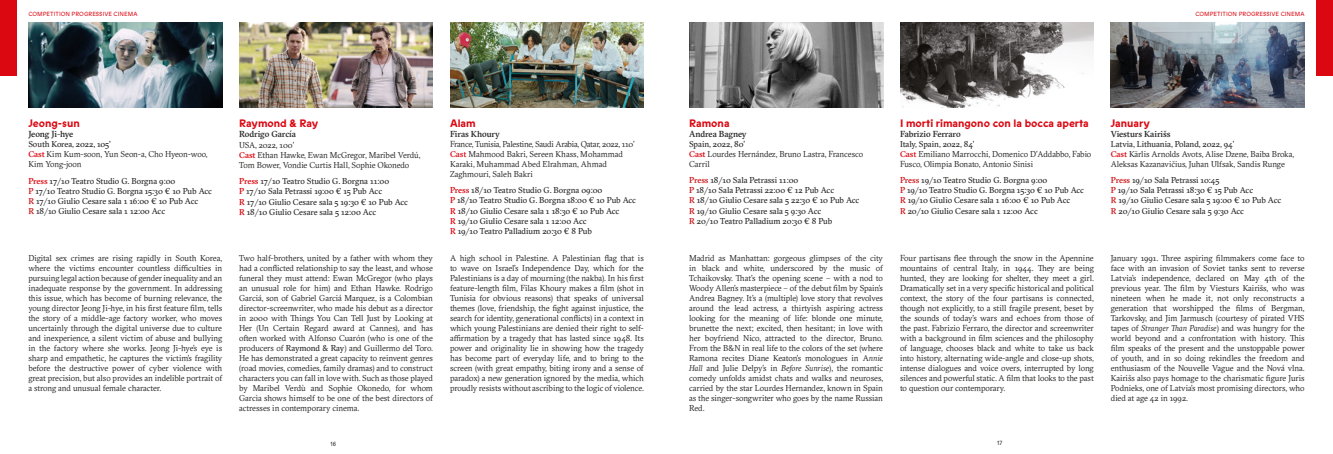
<style>
.page{position:relative;width:1333px;height:454px;background:#fff}
.page>*{position:absolute;margin:0;border:0;box-sizing:border-box;transform-origin:0 0}
.t1{font:700 10.8px "ABC Prophet Unlicensed Trial";color:#db0812}
.t2{font:500 8.8px "GT Sectra";letter-spacing:-.005em;color:#282827}
.t3{font:8.5px/10px "GT Sectra";letter-spacing:-.005em;color:#282827;text-align:justify}
.t4{font:8.5px/10.2px "GT Sectra";color:#282827}
.t5{font:6px "ABC Prophet Unlicensed Trial";color:#db0812}
.t6{font:6px "ABC Prophet Unlicensed Trial";color:#282827}
.s1{font-style:inherit}
.s2{font-weight:500;color:#db0812}
.s3{font-weight:500;color:#cd171a}
.s4{font-style:italic}
</style>
<div class="page">
<img style="left:28px;top:23px;width:194px;height:85px">
<div style="left:1316px;top:0;width:16px;height:76px;background:#db0812"></div>
<div style="left:0;top:0;width:16px;height:76px;background:#db0812"></div>
<img style="left:239px;top:23px;width:194px;height:85px">
<img style="left:450px;top:23px;width:193px;height:85px">
<img style="left:689px;top:23px;width:194px;height:85px">
<img style="left:900px;top:23px;width:193px;height:85px">
<img style="left:1110px;top:23px;width:194px;height:85px">
<p class="t5" style="left:28px;top:10px;width:111px">COMPETITION PROGRESSIVE CINEMA</p>
<p class="t5" style="left:1195px;top:10px;width:111px">COMPETITION PROGRESSIVE CINEMA</p>
<p class="t1" style="left:28px;top:116px;width:53px">Jeong-sun</p>
<p class="t2" style="left:28px;top:129px;width:46px">Jeong Ji-hye</p>
<p class="t3" style="left:28px;top:139px;width:181px;text-align:left"><span class="s1">South Korea, 2022, 105’<br></span><span class="s2">Cast</span> Kim Kum-soon, Yun Seon-a, Cho Hyeon-woo,<br>Kim Yong-joon</p>
<p class="t4" style="left:28px;top:175px;width:185px"><span class="s2">Press</span> 17/10 Teatro Studio G. Borgna 9:00<br><span class="s3">P</span> 17/10 Teatro Studio G. Borgna 15:30 € 10 Pub Acc <span class="s3">R</span> 17/10 Giulio Cesare sala 1 16:00 € 10 Pub Acc<br><span class="s3">R</span> 18/10 Giulio Cesare sala 1 12:00 Acc</p>
<p class="t3" style="left:28px;top:253px;width:195px">Digital sex crimes are rising rapidly in South Korea, where the victims encounter countless difficulties in pursuing legal action because of gender inequality and an inadequate response by the government. In addressing this issue, which has become of burning relevance, the young director Jeong Ji-hye, in his first feature film, tells the story of a middle-age factory worker, who moves uncertainly through the digital universe due to culture and inexperience, a silent victim of abuse and bullying in the factory where she works. Jeong Ji-hye’s eye is sharp and empathetic, he captures the victim’s fragility before the destructive power of cyber violence with great precision, but also provides an indelible portrait of a strong and unusual female character.</p>
<p class="t1" style="left:239px;top:116px;width:81px">Raymond &amp; Ray</p>
<p class="t2" style="left:239px;top:129px;width:58px">Rodrigo García</p>
<p class="t3" style="left:239px;top:139px;width:183px;text-align:left">USA, 2022, 100’<br><span class="s2">Cast</span> Ethan Hawke, Ewan McGregor, Maribel Verdú,<br>Tom Bower, Vondie Curtis Hall, Sophie Okonedo</p>
<p class="t4" style="left:239px;top:176px;width:170px"><span class="s2">Press</span> 17/10 Teatro Studio G. Borgna 11:00<br><span class="s2">P</span> 17/10 Sala Petrassi 19:00 € 15 Pub Acc<br><span class="s2">R</span> 17/10 Giulio Cesare sala 5 19:30 € 10 Pub Acc <span class="s2">R</span> 18/10 Giulio Cesare sala 5 12:00 Acc</p>
<p class="t3" style="left:239px;top:253px;width:195px">Two half-brothers, united by a father with whom they had a conflicted relationship to say the least, and whose funeral they must attend: Ewan McGregor (who plays an unusual role for him) and Ethan Hawke. Rodrigo Garciá, son of Gabriel Garciá Marquez, is a Colombian director-screenwriter, who made his debut as a director in 2000 with Things You Can Tell Just by Looking at Her (Un Certain Regard award at Cannes), and has often worked with Alfonso Cuarón (who is one of the producers of <span class="s1">Raymond &amp; Ray</span>) and Guillermo del Toro.<br>He has demonstrated a great capacity to reinvent genres (road movies, comedies, family dramas) and to construct characters you can fall in love with. Such as those played by Maribel Verdù and Sophie Okonedo, for whom Garcìa shows himself to be one of the best directors of actresses in contemporary cinema.</p>
<p class="t3" style="left:450px;top:253px;width:195px">A high school in Palestine. A Palestinian flag that is to wave on Israel’s Independence Day, which for the Palestinians is a day of mourning (the nakba). In his first feature-length film, Filas Khoury makes a film (shot in Tunisia for obvious reasons) that speaks of universal themes (love, friendship, the fight against injustice, the search for identity, generational conflicts) in a context in which young Palestinians are denied their right to self&shy;affirmation by a tragedy that has lasted since 1948. Its power and originality lie in showing how the tragedy has become part of everyday life, and to bring to the screen (with great empathy, biting irony and a sense of paradox) a new generation ignored by the media, which proudly resists without ascribing to the logic of violence.</p>
<p class="t1" style="left:450px;top:116px;width:27px">Alam</p>
<p class="t2" style="left:450px;top:128px;width:51px">Firas Khoury</p>
<p class="t3" style="left:450px;top:139px;width:186px;text-align:left">France, Tunisia, Palestine, Saudi Arabia, Qatar, 2022, 110’ <span class="s2">Cast</span> Mahmood Bakri, Sereen Khass, Mohammad Karaki, Muhammad Abed Elrahman, Ahmad Zaghmouri, Saleh Bakri</p>
<p class="t4" style="left:450px;top:185px;width:187px"><span class="s2">Press</span> 18/10 Teatro Studio G. Borgna 09:00<br><span class="s2">P</span> 18/10 Teatro Studio G. Borgna 18:00 € 10 Pub Acc <span class="s2">R</span> 18/10 Giulio Cesare sala 1 18:30 € 10 Pub Acc<br><span class="s2">R</span> 19/10 Giulio Cesare sala 1 12:00 Acc<br><span class="s2">R</span> 19/10 Teatro Palladium 20:30 € 8 Pub</p>
<p class="t1" style="left:689px;top:116px;width:42px">Ramona</p>
<p class="t2" style="left:689px;top:128px;width:59px">Andrea Bagney</p>
<p class="t3" style="left:689px;top:139px;width:175px;text-align:left"><span class="s1">Spain, 2022, 80’<br></span><span class="s2">Cast</span> Lourdes Hernández, Bruno Lastra, Francesco<br>Carril</p>
<p class="t4" style="left:689px;top:175px;width:172px"><span class="s3">Press</span> 18/10 Sala Petrassi 11:00<br><span class="s3">P</span> 18/10 Sala Petrassi 22:00 € 12 Pub Acc<br><span class="s3">R</span> 18/10 Giulio Cesare sala 5 22:30 € 10 Pub Acc <span class="s3">R</span> 19/10 Giulio Cesare sala 5 9:30 Acc<br><span class="s3">R</span> 20/10 Teatro Palladium 20:30 € 8 Pub</p>
<p class="t3" style="left:689px;top:253px;width:195px">Madrid as Manhattan: gorgeous glimpses of the city in black and white, underscored by the music of Tchaikovsky. That’s the opening scene – with a nod to Woody Allen’s masterpiece – of the debut film by Spain’s Andrea Bagney. It’s a (multiple) love story that revolves around the lead actress, a thirtyish aspiring actress looking for the meaning of life: blonde one minute, brunette the next; excited, then hesitant; in love with her boyfriend Nico, attracted to the director, Bruno.<br>From the B&amp;N in real life to the colors of the set (where Ramona recites Diane Keaton’s monologues in A<span class="s4">nnie Hall</span> and Julie Delpy’s in <span class="s4">Before Sunrise</span>), the romantic comedy unfolds amidst chats and walks and neuroses, carried by the star Lourdes Hernandez, known in Spain as the singer-songwriter who goes by the name Russian Red.</p>
<p class="t1" style="left:900px;top:116px;width:190px">I morti rimangono con la bocca aperta</p>
<p class="t2" style="left:900px;top:128px;width:62px">Fabrizio Ferraro</p>
<p class="t3" style="left:900px;top:139px;width:193px;text-align:left"><span class="s1">Italy, Spain, 2022, 84’<br></span><span class="s2">Cast</span> Emiliano Marrocchi, Domenico D’Addabbo, Fabio<br>Fusco, Olimpia Bonato, Antonio Sinisi</p>
<p class="t4" style="left:900px;top:175px;width:185px"><span class="s3">Press</span> 19/10 Teatro Studio G. Borgna 9:00<br><span class="s3">P</span> 19/10 Teatro Studio G. Borgna 15:30 € 10 Pub Acc <span class="s3">R</span> 19/10 Giulio Cesare sala 1 16:00 € 10 Pub Acc<br><span class="s3">R</span> 20/10 Giulio Cesare sala 1 12:00 Acc</p>
<p class="t3" style="left:900px;top:253px;width:195px">Four partisans flee through the snow in the Apennine mountains of central Italy, in 1944. They are being hunted, they are looking for shelter, they meet a girl.<br>Dramatically set in a very specific historical and political context, the story of the four partisans is connected, though not explicitly, to a still fragile present, beset by the sounds of today’s wars and echoes from those of the past. Fabrizio Ferraro, the director and screenwriter with a background in film sciences and the philosophy of language, chooses black and white to take us back into history, alternating wide-angle and close-up shots, intense dialogues and voice overs, interrupted by long silences and powerful static. A film that looks to the past to question our contemporary.</p>
<p class="t6" style="left:330px;top:439px;width:7px">16</p>
<p class="t6" style="left:997px;top:439px;width:7px">17</p>
<p class="t1" style="left:1110px;top:116px;width:40px">January</p>
<p class="t2" style="left:1110px;top:128px;width:61px">Viesturs Kairišs</p>
<p class="t3" style="left:1110px;top:139px;width:185px;text-align:left"><span class="s1">Latvia, Lithuania, Poland, 2022, 94’<br></span><span class="s2">Cast</span> Kārlis Arnolds Avots, Alise Dzene, Baiba Broka,<br>Aleksas Kazanavičius, Juhan Ulfsak, Sandis Runge</p>
<p class="t4" style="left:1110px;top:175px;width:172px"><span class="s3">Press</span> 19/10 Sala Petrassi 10:45<br><span class="s3">P</span> 19/10 Sala Petrassi 18:30 € 15 Pub Acc<br><span class="s3">R</span> 19/10 Giulio Cesare sala 5 19:00 € 10 Pub Acc <span class="s3">R</span> 20/10 Giulio Cesare sala 5 9:30 Acc</p>
<p class="t3" style="left:1110px;top:253px;width:195px">January 1991. Three aspiring filmmakers come face to face with an invasion of Soviet tanks sent to reverse Latvia’s independence, declared on May 4th of the previous year. The film by Viesturs Kairišs, who was nineteen when he made it, not only reconstructs a generation that worshipped the films of Bergman, Tarkovsky, and Jim Jarmusch (courtesy of pirated VHS tapes of <span class="s4">Stranger Than Paradise</span>) and was hungry for the world beyond and a confrontation with history. This film speaks of the present and the unstoppable power of youth, and in so doing rekindles the freedom and enthusiasm of the Nouvelle Vague and the Nová vlna.<br>Kairišs also pays homage to the charismatic figure Juris Podnieks, one of Latvia’s most promising directors, who died at age 42 in 1992.</p>
</div>
